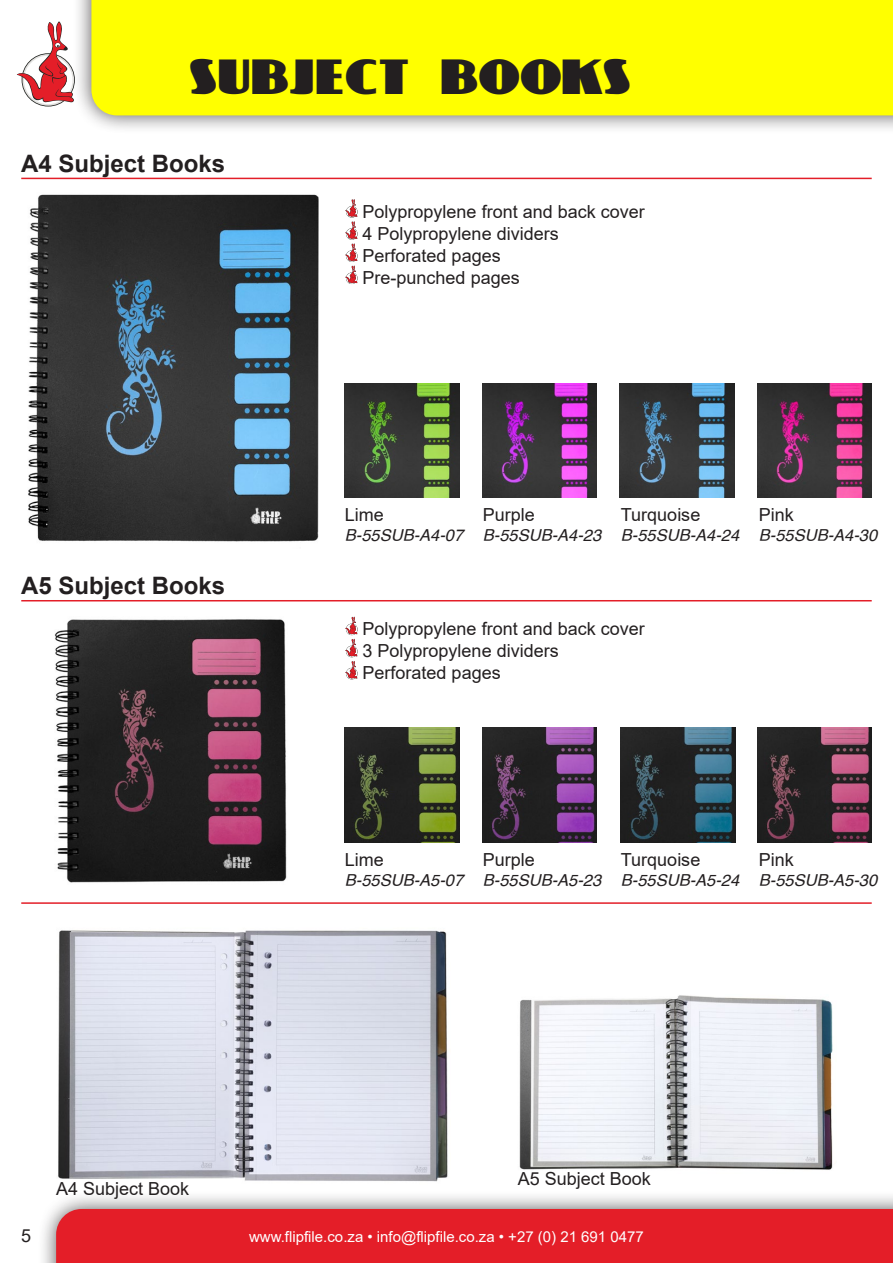
<style>
.page{position:relative;width:893px;height:1263px;background:#fff}
.page>*{position:absolute;margin:0;border:0;box-sizing:border-box;transform-origin:0 0}
.HEADING{font:45px "Koloss";color:#231f20}
.Product_Header{font:700 24px "Arial";color:#231f20}
.t1{font:18px "Arial";color:#231f20}
.Product_Code{font:italic 16.5px "Helvetica";color:#231f20}
.t2{font:15px "Arial";color:#fff}
</style>
<div class="page">
<div style="left:73px;top:0;width:820px;height:134px;background:#231f20;opacity:.75"></div>
<div style="left:91px;top:0;width:802px;height:115px;background:#ff0"></div>
<div style="left:38px;top:1190px;width:855px;height:73px;background:#231f20;opacity:.75"></div>
<div style="left:56px;top:1209px;width:837px;height:54px;background:#e41e28"></div>
<svg style="left:17px;top:21px;width:57px;height:82px"></svg>
<img style="left:28px;top:194px;width:291px;height:348px">
<img style="left:54px;top:619px;width:233px;height:264px">
<hr style="left:21px;top:178px;width:851px;height:1px;background:#e31e28">
<hr style="left:21px;top:600px;width:851px;height:1px;background:#e31e28">
<hr style="left:21px;top:902px;width:851px;height:2px;background:#e31e28">
<img style="left:345px;top:384px;width:114px;height:114px">
<img style="left:345px;top:728px;width:114px;height:114px">
<img style="left:482px;top:728px;width:115px;height:114px">
<img style="left:621px;top:728px;width:114px;height:114px">
<img style="left:757px;top:728px;width:115px;height:114px">
<img style="left:757px;top:384px;width:115px;height:114px">
<img style="left:620px;top:384px;width:114px;height:114px">
<img style="left:482px;top:384px;width:115px;height:114px">
<img style="left:58px;top:930px;width:390px;height:252px">
<img style="left:519px;top:995px;width:314px;height:175px">
<div style="left:346px;top:228px;width:12px;height:12px;background:#b0b0af;border-radius:50%"></div>
<svg style="left:345px;top:199px;width:12px;height:84px"></svg>
<svg style="left:345px;top:617px;width:12px;height:61px"></svg>
<p class="HEADING" style="left:191px;top:46px;width:443px">SUBJECT BOOKS</p>
<p class="Product_Header" style="left:21px;top:147px;width:206px">A4 Subject Books</p>
<p class="t1" style="left:363px;top:199px;width:284px">Polypropylene front and back cover</p>
<p class="t1" style="left:363px;top:221px;width:198px">4 Polypropylene dividers</p>
<p class="t1" style="left:363px;top:243px;width:140px">Perforated pages</p>
<p class="t1" style="left:363px;top:265px;width:159px">Pre-punched pages</p>
<p class="Product_Header" style="left:21px;top:569px;width:206px">A5 Subject Books</p>
<p class="t1" style="left:345px;top:503px;width:41px">Lime</p>
<p class="Product_Code" style="left:345px;top:522px;width:120px">B-55SUB-A4-07</p>
<p class="t1" style="left:483px;top:503px;width:54px">Purple</p>
<p class="Product_Code" style="left:483px;top:522px;width:120px">B-55SUB-A4-23</p>
<p class="t1" style="left:621px;top:503px;width:81px">Turquoise</p>
<p class="Product_Code" style="left:621px;top:522px;width:120px">B-55SUB-A4-24</p>
<p class="t1" style="left:759px;top:503px;width:37px">Pink</p>
<p class="Product_Code" style="left:759px;top:522px;width:120px">B-55SUB-A4-30</p>
<p class="t1" style="left:363px;top:616px;width:284px">Polypropylene front and back cover</p>
<p class="t1" style="left:363px;top:638px;width:198px">3 Polypropylene dividers</p>
<p class="t1" style="left:363px;top:661px;width:140px">Perforated pages</p>
<p class="t1" style="left:345px;top:847px;width:41px">Lime</p>
<p class="Product_Code" style="left:345px;top:867px;width:120px">B-55SUB-A5-07</p>
<p class="t1" style="left:483px;top:847px;width:54px">Purple</p>
<p class="Product_Code" style="left:483px;top:867px;width:120px">B-55SUB-A5-23</p>
<p class="t1" style="left:621px;top:847px;width:81px">Turquoise</p>
<p class="Product_Code" style="left:621px;top:867px;width:120px">B-55SUB-A5-24</p>
<p class="t1" style="left:759px;top:847px;width:37px">Pink</p>
<p class="Product_Code" style="left:759px;top:867px;width:120px">B-55SUB-A5-30</p>
<p class="t1" style="left:56px;top:1176px;width:135px">A4 Subject Book</p>
<p class="t1" style="left:518px;top:1166px;width:135px">A5 Subject Book</p>
<p class="t1" style="left:21px;top:1223px;width:12px">5</p>
<p class="t2" style="left:249px;top:1226px;width:396px">www.flipfile.co.za • info@flipfile.co.za • +27 (0) 21 691 0477</p>
</div>
